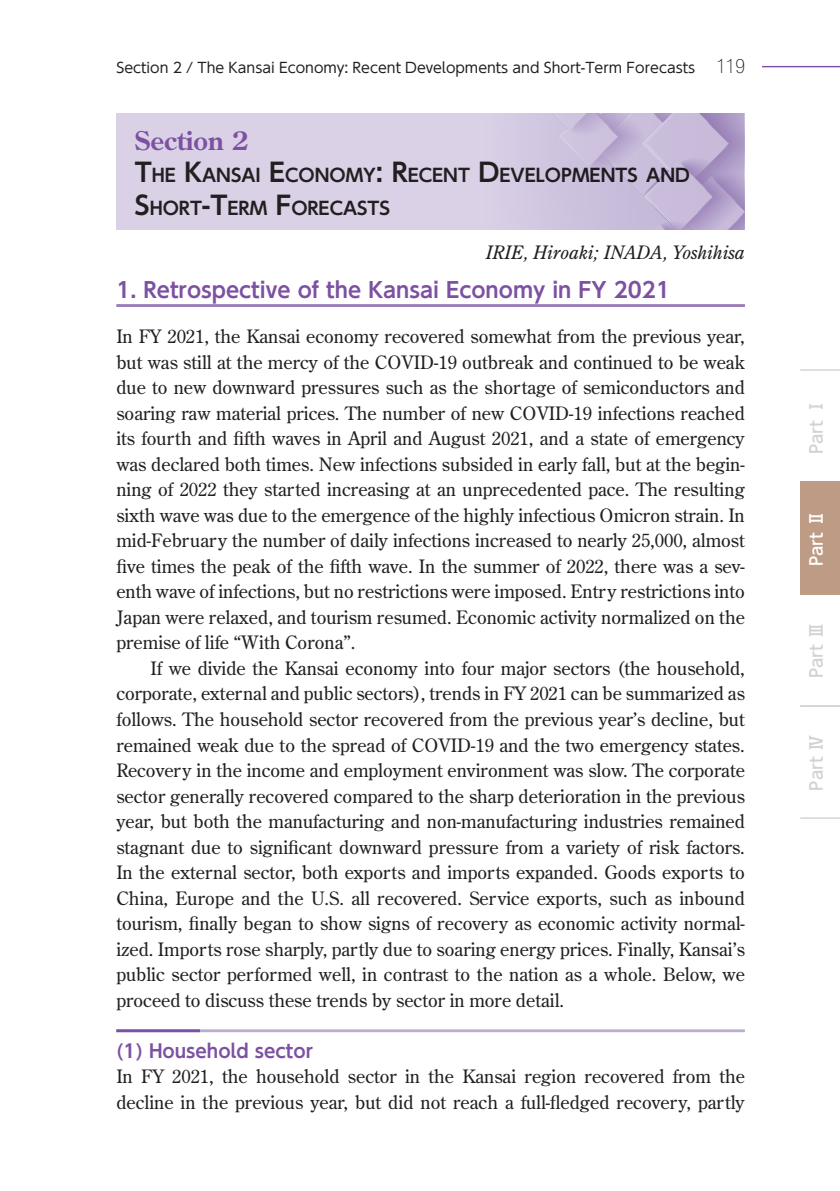
<style>
.page{position:relative;width:840px;height:1191px;background:#fff}
.page>*{position:absolute;margin:0;border:0;box-sizing:border-box;transform-origin:0 0}
.t1{font:700 25.6px "Century Old Style Std";color:#7c51a1}
.t2{font:700 21.2px "UD Shin Go NT Pr 6 N De";color:#7c51a1}
.t3{font:18.4px/25.6px "Century Old Style Std";color:#231f20;text-align:justify}
.t4{font:italic 18.4px "Century Old Style Std";color:#231f20}
.t5{font:700 18.4px "UD Shin Go NT Pr 6 N De";color:#7c51a1}
.t6{font:700 17.8px/32.6px "UD Shin Go NT Pr 6 N De";color:#231f20}
.t7{font:500 17px "UD Shin Go NT Pr 6 N";color:#d1d2d4}
.t8{font:500 17px "UD Shin Go NT Pr 6 N";color:#fff}
.t9{font:14.2px "UD Shin Go NT Pr 6 N";color:#231f20}
.s1{font-family:"Helvetica Neue LT Std";font-weight:100;font-stretch:condensed;font-size:19.8px}
.s2{font-size:25.6px}
</style>
<div class="page">
<hr style="left:116px;top:304px;width:628px;height:3px;background:#997bb7">
<hr style="left:116px;top:1029px;width:628px;height:3px;background:#beabd2">
<hr style="left:116px;top:1029px;width:84px;height:3px;background:#7c51a1">
<div style="left:116px;top:113px;width:628px;height:117px;background:#dad1e7"></div>
<img style="left:539px;top:113px;width:205px;height:117px">
<hr style="left:761px;top:66px;width:78px;height:1px;background:#7c51a1">
<hr style="left:799px;top:369px;width:40px;height:2px;background:#d1d2d4">
<div style="left:799px;top:481px;width:40px;height:114px;background:#be9b85"></div>
<hr style="left:799px;top:705px;width:40px;height:2px;background:#d1d2d4">
<hr style="left:799px;top:817px;width:40px;height:2px;background:#d1d2d4">
<p class="t9" style="left:116px;top:56px;width:629px">Section 2 / The Kansai Economy: Recent Developments and Short-Term Forecasts <span class="s1">119</span></p>
<h1 class="t1" style="left:135px;top:123px;width:116px">Section 2</h1>
<p class="t6" style="left:135px;top:159px;width:554px"><span class="s2">T</span>HE <span class="s2">K</span>ANSAI <span class="s2">E</span>CONOMY<span class="s2">: R</span>ECENT <span class="s2">D</span>EVELOPMENTS AND<br><span class="s2">S</span>HORT<span class="s2">-T</span>ERM <span class="s2">F</span>ORECASTS</p>
<p class="t4" style="left:485px;top:241px;width:260px">IRIE, Hiroaki; INADA, Yoshihisa</p>
<p class="t2" style="left:116px;top:273px;width:555px">1. Retrospective of the Kansai Economy in FY 2021</p>
<p class="t3" style="left:116px;top:323px;width:629px">In FY 2021, the Kansai economy recovered somewhat from the previous year, but was still at the mercy of the COVID-19 outbreak and continued to be weak due to new downward pressures such as the shortage of semiconductors and soaring raw material prices. The number of new COVID-19 infections reached its fourth and fifth waves in April and August 2021, and a state of emergency was declared both times. New infections subsided in early fall, but at the begin&shy;ning of 2022 they started increasing at an unprecedented pace. The resulting sixth wave was due to the emergence of the highly infectious Omicron strain. In mid-February the number of daily infections increased to nearly 25,000, almost five times the peak of the fifth wave. In the summer of 2022, there was a sev&shy;enth wave of infections, but no restrictions were imposed. Entry restrictions into Japan were relaxed, and tourism resumed. Economic activity normalized on the premise of life “With Corona”.</p>
<p class="t3" style="left:116px;top:655px;width:629px;text-indent:34px">If we divide the Kansai economy into four major sectors (the household, corporate, external and public sectors), trends in FY 2021 can be summarized as follows. The household sector recovered from the previous year’s decline, but remained weak due to the spread of COVID-19 and the two emergency states.<br>Recovery in the income and employment environment was slow. The corporate sector generally recovered compared to the sharp deterioration in the previous year, but both the manufacturing and non-manufacturing industries remained stagnant due to significant downward pressure from a variety of risk factors.<br>In the external sector, both exports and imports expanded. Goods exports to China, Europe and the U.S. all recovered. Service exports, such as inbound tourism, finally began to show signs of recovery as economic activity normal&shy;ized. Imports rose sharply, partly due to soaring energy prices. Finally, Kansai’s public sector performed well, in contrast to the nation as a whole. Below, we proceed to discuss these trends by sector in more detail.</p>
<p class="t5" style="left:116px;top:1035px;width:198px">(1) Household sector</p>
<p class="t3" style="left:116px;top:1063px;width:629px">In FY 2021, the household sector in the Kansai region recovered from the decline in the previous year, but did not reach a full-fledged recovery, partly</p>
<p class="t7" style="left:802px;top:454px;width:58px;rotate:-90deg">Part Ⅰ</p>
<p class="t8" style="left:802px;top:566px;width:58px;rotate:-90deg">Part Ⅱ</p>
<p class="t7" style="left:802px;top:678px;width:58px;rotate:-90deg">Part Ⅲ</p>
<p class="t7" style="left:802px;top:790px;width:58px;rotate:-90deg">Part Ⅳ</p>
</div>
